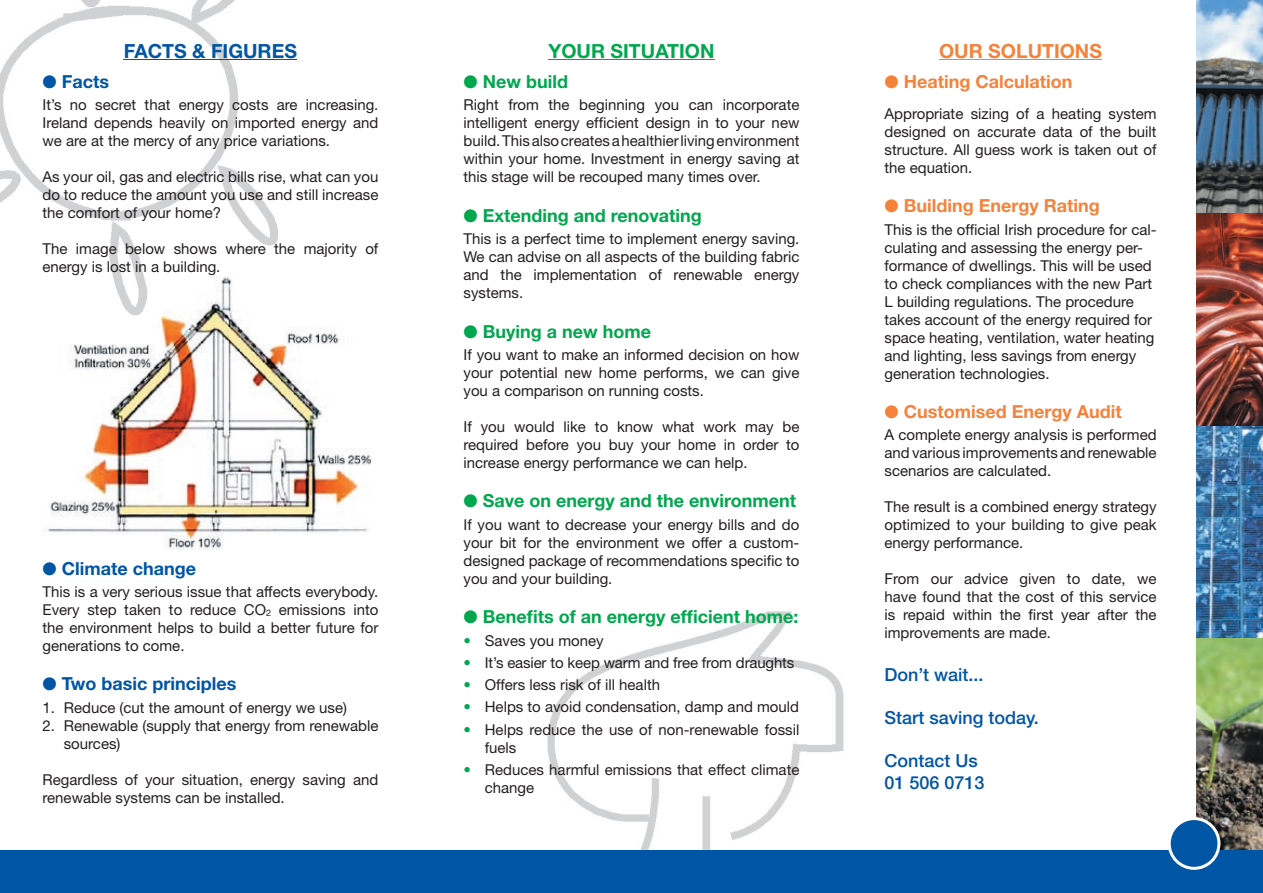
<style>
.page{position:relative;width:1263px;height:893px;background:#fff}
.page>*{position:absolute;margin:0;border:0;box-sizing:border-box;transform-origin:0 0}
.t1{font:700 19.5px "Helvetica Neue";color:#0155a5}
.t2{font:700 19.5px "Helvetica Neue";color:#00a74e}
.t3{font:700 19.5px "Helvetica Neue";color:#f4823a}
.t4{font:700 18px "Helvetica Neue";color:#00a74e}
.t5{font:700 18px "Helvetica Neue";color:#f4823a}
.t6{font:500 18px/21.6px "Helvetica Neue";color:#0155a5}
.t7{font:700 18px "Helvetica Neue";color:#0155a5}
.t8{font:15px/18px "Helvetica Neue";color:#231f20;text-align:justify}
.s1{color:#00a74e}
</style>
<div class="page">
<img style="left:547px;top:611px;width:297px;height:239px">
<img style="left:0;top:0;width:278px;height:277px">
<hr style="left:124px;top:59px;width:173px;height:1px;background:#0155a5">
<hr style="left:548px;top:59px;width:166px;height:1px;background:#00a74e">
<hr style="left:939px;top:59px;width:163px;height:1px;background:#f4823a">
<img style="left:45px;top:277px;width:328px;height:273px">
<img style="left:1196px;top:0;width:67px;height:850px">
<div style="left:0;top:850px;width:1263px;height:43px;background:#0155a5"></div>
<svg style="left:1168px;top:817px;width:52px;height:53px"></svg>
<h1 class="t1" style="left:124px;top:39px;width:175px">FACTS &amp; FIGURES</h1>
<p class="t7" style="left:43px;top:70px;width:68px">● Facts</p>
<p class="t8" style="left:43px;top:96px;width:337px">It’s no secret that energy costs are increasing.<br>Ireland depends heavily on imported energy and we are at the mercy of any price variations.</p>
<p class="t8" style="left:43px;top:168px;width:337px">As your oil, gas and electric bills rise, what can you do to reduce the amount you use and still increase the comfort of your home?</p>
<p class="t8" style="left:43px;top:240px;width:337px">The image below shows where the majority of energy is lost in a building.</p>
<p class="t7" style="left:43px;top:557px;width:155px">● Climate change</p>
<p class="t8" style="left:43px;top:582px;width:337px">This is a very serious issue that affects everybody.<br>Every step taken to reduce CO<sub>2</sub> emissions into the environment helps to build a better future for generations to come.</p>
<p class="t7" style="left:43px;top:673px;width:195px">● Two basic principles</p>
<p class="t8" style="left:43px;top:698px;width:306px">1. Reduce (cut the amount of energy we use)</p>
<p class="t8" style="left:64px;top:716px;width:316px;text-indent:-21px">2. Renewable (supply that energy from renewable sources)</p>
<p class="t8" style="left:43px;top:770px;width:337px">Regardless of your situation, energy saving and renewable systems can be installed.</p>
<h1 class="t2" style="left:548px;top:39px;width:168px">YOUR SITUATION</h1>
<p class="t4" style="left:463px;top:70px;width:106px">● New build</p>
<p class="t8" style="left:463px;top:96px;width:337px">Right from the beginning you can incorporate intelligent energy efficient design in to your new build. This also creates a healthier living environment within your home. Investment in energy saving at this stage will be recouped many times over.</p>
<p class="t4" style="left:463px;top:204px;width:240px">● Extending and renovating</p>
<p class="t8" style="left:463px;top:229px;width:337px">This is a perfect time to implement energy saving.<br>We can advise on all aspects of the building fabric and the implementation of renewable energy systems.</p>
<p class="t4" style="left:463px;top:320px;width:189px">● Buying a new home</p>
<p class="t8" style="left:463px;top:345px;width:337px">If you want to make an informed decision on how your potential new home performs, we can give you a comparison on running costs.</p>
<p class="t8" style="left:463px;top:417px;width:337px">If you would like to know what work may be required before you buy your home in order to increase energy performance we can help.</p>
<p class="t4" style="left:463px;top:490px;width:334px">● Save on energy and the environment</p>
<p class="t8" style="left:463px;top:515px;width:337px">If you want to decrease your energy bills and do your bit for the environment we offer a custom&shy;designed package of recommendations specific to you and your building.</p>
<p class="t4" style="left:463px;top:606px;width:336px">● Benefits of an energy efficient home:</p>
<p class="t8" style="left:463px;top:631px;width:142px"><span class="s1">•</span> Saves you money</p>
<p class="t8" style="left:463px;top:653px;width:332px"><span class="s1">•</span> It’s easier to keep warm and free from draughts</p>
<p class="t8" style="left:463px;top:675px;width:198px"><span class="s1">•</span> Offers less risk of ill health</p>
<p class="t8" style="left:463px;top:698px;width:337px"><span class="s1">•</span> Helps to avoid condensation, damp and mould</p>
<p class="t8" style="left:485px;top:720px;width:316px;text-indent:-21px"><span class="s1">•</span> Helps reduce the use of non-renewable fossil fuels</p>
<p class="t8" style="left:485px;top:760px;width:316px;text-indent:-21px"><span class="s1">•</span> Reduces harmful emissions that effect climate change</p>
<h1 class="t3" style="left:939px;top:39px;width:164px">OUR SOLUTIONS</h1>
<p class="t5" style="left:884px;top:70px;width:189px">● Heating Calculation</p>
<p class="t8" style="left:884px;top:104px;width:274px">Appropriate sizing of a heating system designed on accurate data of the built structure. All guess work is taken out of the equation.</p>
<p class="t5" style="left:884px;top:195px;width:217px">● Building Energy Rating</p>
<p class="t8" style="left:884px;top:220px;width:274px;text-align:left">This is the official Irish procedure for cal&shy;culating and assessing the energy per&shy;formance of dwellings. This will be used to check compliances with the new Part L building regulations. The procedure takes account of the energy required for space heating, ventilation, water heating and lighting, less savings from energy generation technologies.</p>
<p class="t5" style="left:884px;top:401px;width:239px">● Customised Energy Audit</p>
<p class="t8" style="left:884px;top:426px;width:274px">A complete energy analysis is performed and various improvements and renewable scenarios are calculated.</p>
<p class="t8" style="left:884px;top:498px;width:274px">The result is a combined energy strategy optimized to your building to give peak energy performance.</p>
<p class="t8" style="left:884px;top:570px;width:274px">From our advice given to date, we have found that the cost of this service is repaid within the first year after the improvements are made.</p>
<p class="t6" style="left:884px;top:663px;width:101px">Don’t wait...</p>
<p class="t6" style="left:884px;top:706px;width:156px">Start saving today.</p>
<p class="t6" style="left:884px;top:750px;width:102px">Contact Us<br>01 506 0713</p>
</div>
